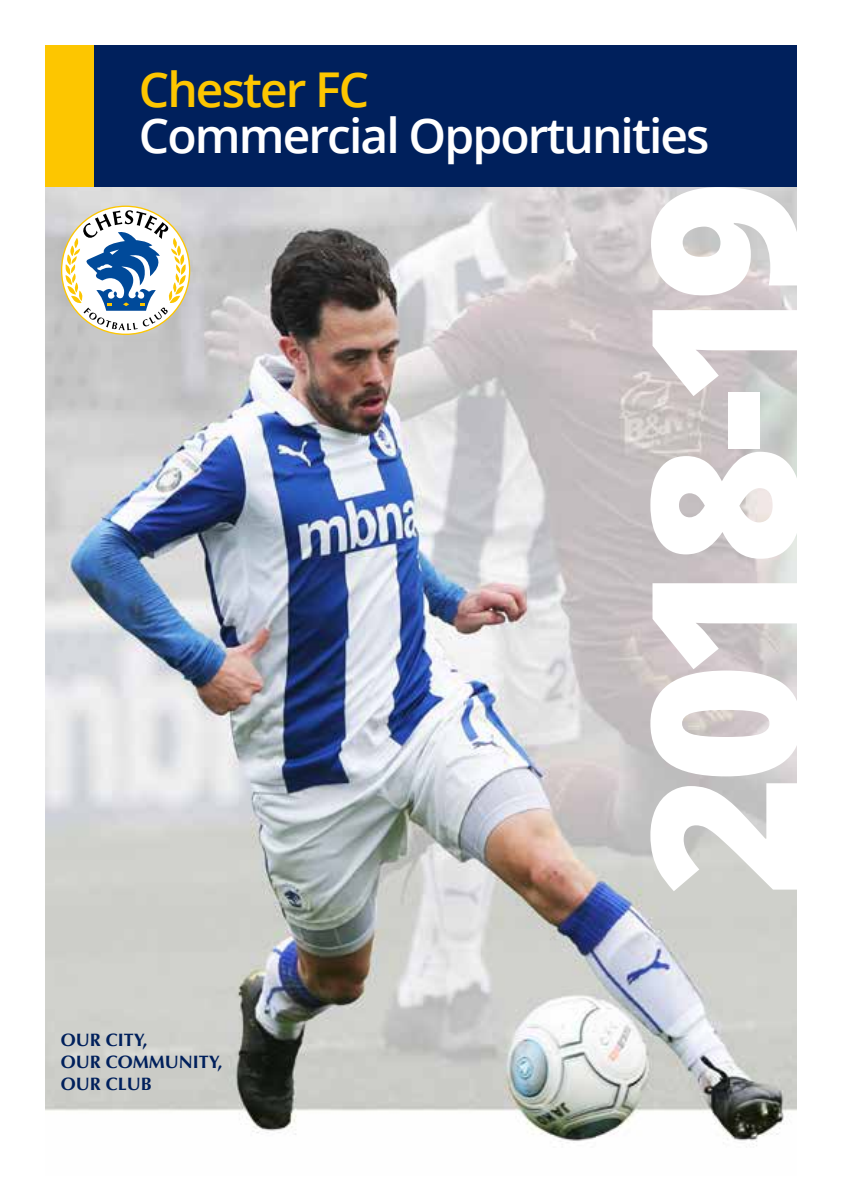
<style>
.page{position:relative;width:842px;height:1191px;background:#fff}
.page>*{position:absolute;margin:0;border:0;box-sizing:border-box;transform-origin:0 0}
.t1{font:800 205.2px "Open Sans";letter-spacing:-.055em;color:#fff}
.t2{font:600 48px "Open Sans";letter-spacing:-.04em;color:#fff}
.t3{font:600 48px "Open Sans";letter-spacing:-.04em;color:#fdc600}
.t4{font:700 18px/22px "Optima";color:#00205c}
</style>
<div class="page">
<img style="left:45px;top:187px;width:752px;height:959px">
<div style="left:45px;top:45px;width:752px;height:142px;background:#00205c"></div>
<svg style="left:64px;top:210px;width:124px;height:120px"></svg>
<div style="left:45px;top:45px;width:49px;height:142px;background:#fdc600"></div>
<h2 class="t3" style="left:139px;top:56px;width:232px">Chester FC</h2>
<h2 class="t2" style="left:139px;top:102px;width:572px">Commercial Opportunities</h2>
<p class="t4" style="left:61px;top:1029px;width:163px">OUR CITY,<br>OUR COMMUNITY,<br>OUR CLUB</p>
<h1 class="t1" style="left:568px;top:895px;width:717px;rotate:-90deg">2018-19</h1>
</div>
